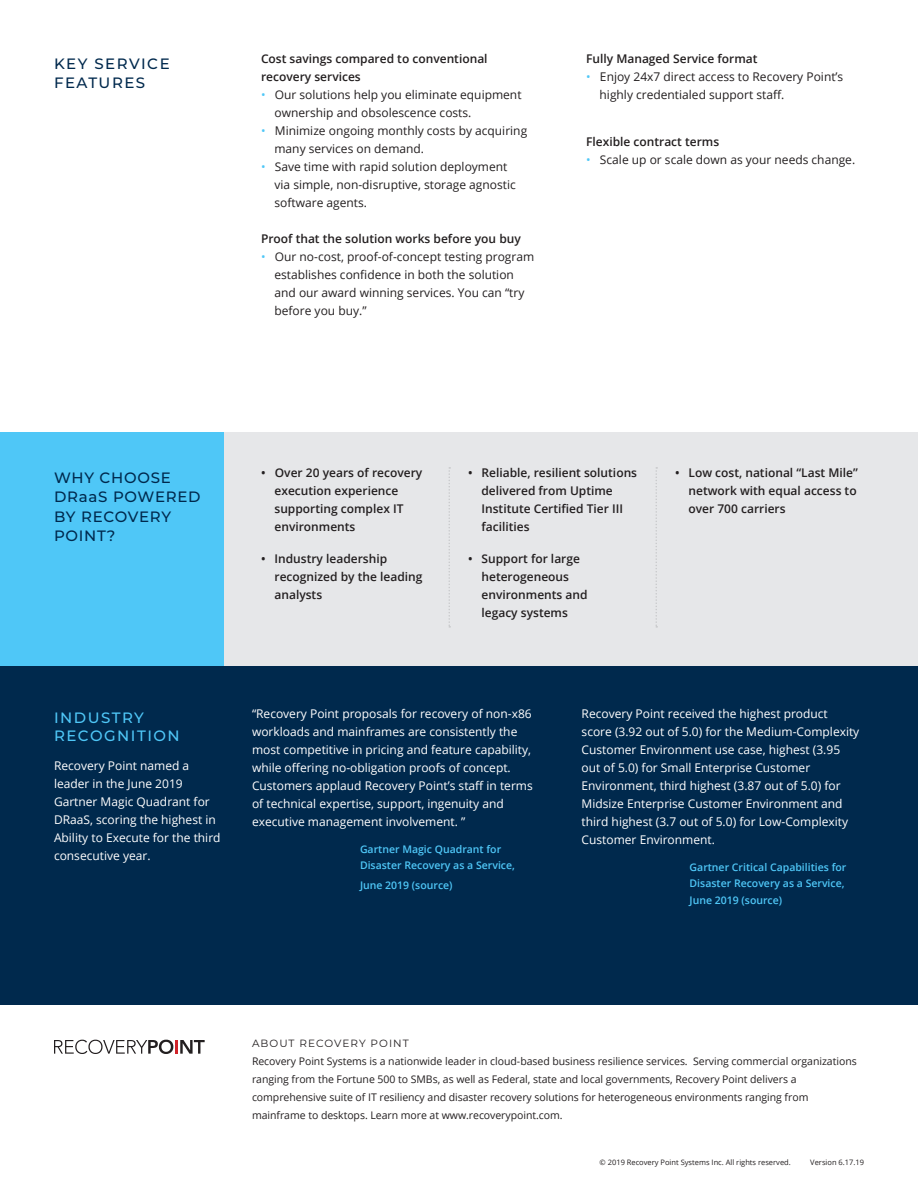
<style>
.page{position:relative;width:918px;height:1188px;background:#fff}
.page>*{position:absolute;margin:0;border:0;box-sizing:border-box;transform-origin:0 0}
.t1{font:500 15px/19.5px "Montserrat";letter-spacing:.05em;color:#00294d}
.t2{font:500 15px/18px "Montserrat";letter-spacing:.1em;color:#4fc7f7}
.t3{font:500 15px/19.5px "Montserrat";letter-spacing:.1em;color:#00294d}
.t4{font:12px/18px "Open Sans";color:#fff}
.t5{font:600 12px/18px "Open Sans";color:#231f20}
.t6{font:12px/18px "Open Sans";color:#231f20}
.t7{font:10.5px/18px "Open Sans";letter-spacing:-.005em;color:#231f20}
.t8{font:600 10.5px/16.5px "Open Sans";color:#4fc7f7}
.t9{font:7.5px "Open Sans";color:#231f20}
.s1{color:#4fc7f7}
.s2{font-family:"Montserrat"}
</style>
<div class="page">
<div style="left:0;top:666px;width:918px;height:339px;background:#00294d"></div>
<svg style="left:54px;top:1040px;width:119px;height:14px"></svg>
<hr style="left:175px;top:1040px;width:3px;height:14px;background:#d1232a">
<svg style="left:180px;top:1040px;width:25px;height:14px"></svg>
<div style="left:0;top:432px;width:918px;height:234px;background:#e6e7e9"></div>
<div style="left:0;top:432px;width:224px;height:234px;background:#4fc7f7"></div>
<svg style="left:448px;top:467px;width:2px;height:161px"></svg>
<svg style="left:656px;top:467px;width:1px;height:161px"></svg>
<p class="t3" style="left:54px;top:53px;width:117px">KEY SERVICE<br>FEATURES</p>
<p class="t5" style="left:261px;top:50px;width:228px">Cost savings compared to conventional recovery services</p>
<p class="t6" style="left:274px;top:86px;width:249px;text-indent:-14px"><span class="s1">•</span> Our solutions help you eliminate equipment ownership and obsolescence costs.</p>
<p class="t6" style="left:274px;top:122px;width:254px;text-indent:-14px"><span class="s1">•</span> Minimize ongoing monthly costs by acquiring many services on demand.</p>
<p class="t6" style="left:274px;top:158px;width:243px;text-indent:-14px"><span class="s1">•</span> Save time with rapid solution deployment via simple, non-disruptive, storage agnostic software agents.</p>
<p class="t5" style="left:261px;top:230px;width:261px">Proof that the solution works before you buy</p>
<p class="t6" style="left:274px;top:248px;width:261px;text-indent:-14px"><span class="s1">•</span> Our no-cost, proof-of-concept testing program establishes confidence in both the solution and our award winning services. You can “try before you buy.”</p>
<p class="t5" style="left:586px;top:50px;width:173px">Fully Managed Service format</p>
<p class="t6" style="left:600px;top:68px;width:245px;text-indent:-14px"><span class="s1">•</span> Enjoy 24x7 direct access to Recovery Point’s highly credentialed support staff.</p>
<p class="t5" style="left:586px;top:132px;width:135px">Flexible contract terms</p>
<p class="t6" style="left:586px;top:150px;width:271px"><span class="s1">•</span> Scale up or scale down as your needs change.</p>
<p class="t1" style="left:54px;top:467px;width:148px">WHY CHOOSE<br>DRaaS POWERED<br>BY RECOVERY<br>POINT?</p>
<p class="t5" style="left:274px;top:464px;width:149px;text-indent:-14px">• Over 20 years of recovery execution experience supporting complex IT environments</p>
<p class="t5" style="left:274px;top:549px;width:149px;text-indent:-14px">• Industry leadership recognized by the leading analysts</p>
<p class="t5" style="left:482px;top:464px;width:157px;text-indent:-14px">• Reliable, resilient solutions delivered from Uptime<br>Institute Certified Tier III facilities</p>
<p class="t5" style="left:482px;top:549px;width:108px;text-indent:-14px">• Support for large heterogeneous environments and legacy systems</p>
<p class="t5" style="left:688px;top:464px;width:171px;text-align:justify;text-indent:-14px">• Low cost, national “Last Mile” network with equal access to over 700 carriers</p>
<p class="t2" style="left:54px;top:708px;width:127px">INDUSTRY<br>RECOGNITION</p>
<p class="t4" style="left:54px;top:756px;width:168px">Recovery Point named a leader in the June 2019<br>Gartner Magic Quadrant for<br>DRaaS, scoring the highest in<br>Ability to Execute for the third consecutive year.</p>
<p class="t4" style="left:252px;top:704px;width:282px">“Recovery Point proposals for recovery of non-x86 workloads and mainframes are consistently the most competitive in pricing and feature capability, while offering no-obligation proofs of concept.<br>Customers applaud Recovery Point’s staff in terms of technical expertise, support, ingenuity and executive management involvement. ”</p>
<p class="t8" style="left:360px;top:841px;width:157px">Gartner Magic Quadrant for<br>Disaster Recovery as a Service,</p>
<p class="t8" style="left:360px;top:877px;width:94px">June 2019 (source)</p>
<p class="t4" style="left:582px;top:704px;width:279px">Recovery Point received the highest product score (3.92 out of 5.0) for the Medium-Complexity Customer Environment use case, highest (3.95 out of 5.0) for Small Enterprise Customer Environment, third highest (3.87 out of 5.0) for Midsize Enterprise Customer Environment and third highest (3.7 out of 5.0) for Low-Complexity Customer Environment.</p>
<p class="t8" style="left:690px;top:859px;width:158px">Gartner Critical Capabilities for<br>Disaster Recovery as a Service,<br>June 2019 (source)</p>
<p class="t7" style="left:252px;top:1034px;width:606px"><span class="s2">ABOUT RECOVERY POINT<br></span>Recovery Point Systems is a nationwide leader in cloud-based business resilience services. Serving commercial organizations ranging from the Fortune 500 to SMBs, as well as Federal, state and local governments, Recovery Point delivers a comprehensive suite of IT resiliency and disaster recovery solutions for heterogeneous environments ranging from mainframe to desktops. Learn more at www.recoverypoint.com.</p>
<p class="t9" style="left:600px;top:1157px;width:193px">© 2019 Recovery Point Systems Inc. All rights reserved.</p>
<p class="t9" style="left:810px;top:1157px;width:55px">Version 6.17.19</p>
</div>
